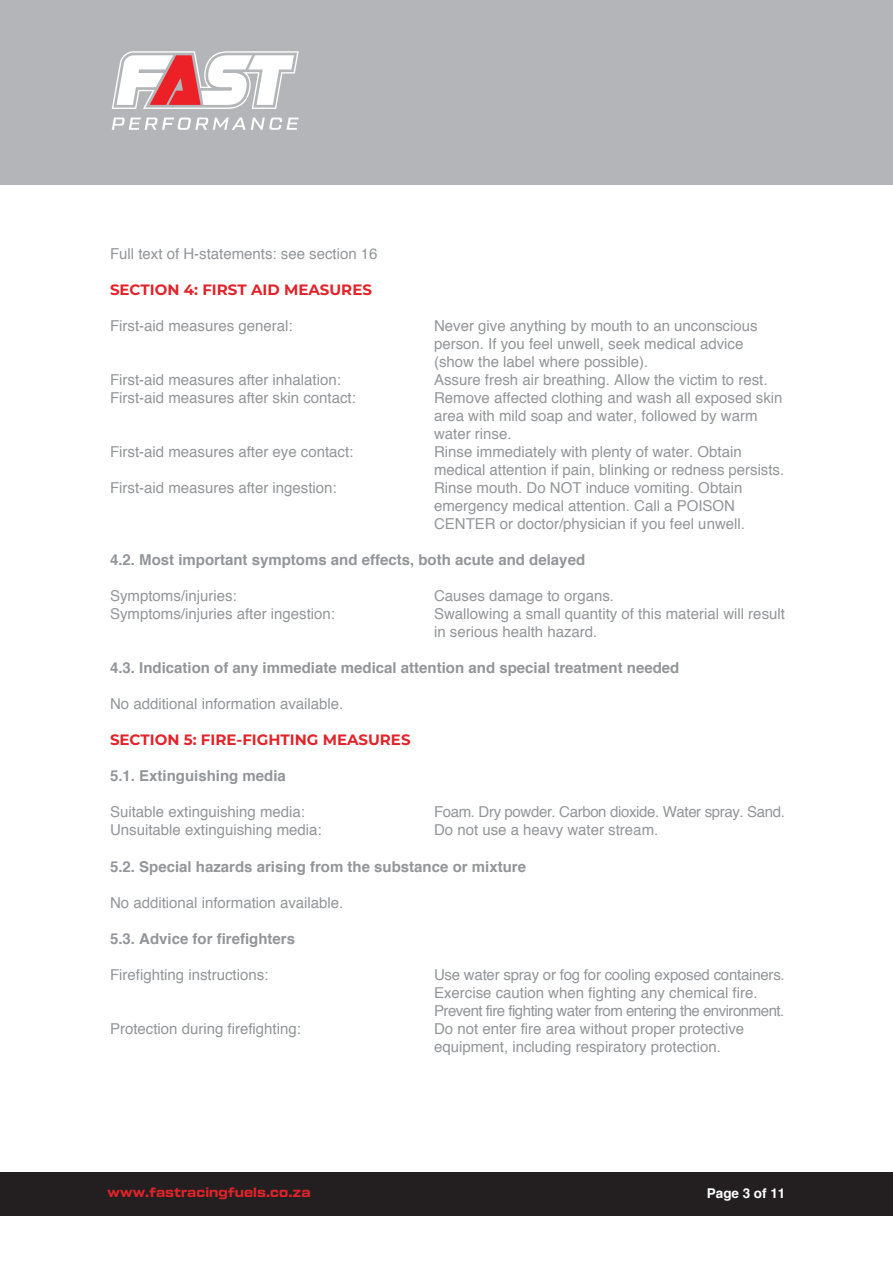
<style>
.page{position:relative;width:893px;height:1263px;background:#fff}
.page>*{position:absolute;margin:0;border:0;box-sizing:border-box;transform-origin:0 0}
.t1{font:15px/18px "Helvetica";color:#939598}
.t2{font:700 15px "Helvetica";color:#939598}
.t3{font:700 15px "Montserrat";color:#e1232a}
.t4{font:15px "Helvetica";letter-spacing:-.025em;color:#939598}
.t5{font:13.5px "Tactic Sans Bld";letter-spacing:.005em;color:#e1232a}
.t6{font:700 13.5px "Helvetica";letter-spacing:-.005em;color:#fff}
</style>
<div class="page">
<div style="left:0;top:1172px;width:893px;height:44px;background:#231f20"></div>
<div style="left:0;top:0;width:893px;height:185px;background:#b3b5b8"></div>
<svg style="left:112px;top:51px;width:187px;height:58px"></svg>
<svg style="left:112px;top:118px;width:187px;height:12px"></svg>
<p class="t1" style="left:110px;top:246px;width:269px">Full text of H-statements: see section 16</p>
<p class="t3" style="left:110px;top:279px;width:263px">SECTION 4: FIRST AID MEASURES</p>
<p class="t1" style="left:110px;top:318px;width:184px">First-aid measures general:</p>
<p class="t1" style="left:434px;top:318px;width:325px">Never give anything by mouth to an unconscious person. If you feel unwell, seek medical advice (show the label where possible).</p>
<p class="t1" style="left:110px;top:372px;width:232px">First-aid measures after inhalation:</p>
<p class="t1" style="left:434px;top:372px;width:335px">Assure fresh air breathing. Allow the victim to rest.</p>
<p class="t1" style="left:110px;top:390px;width:247px">First-aid measures after skin contact:</p>
<p class="t1" style="left:434px;top:390px;width:350px">Remove affected clothing and wash all exposed skin area with mild soap and water, followed by warm water rinse.</p>
<p class="t1" style="left:110px;top:444px;width:245px">First-aid measures after eye contact:</p>
<p class="t1" style="left:434px;top:444px;width:352px">Rinse immediately with plenty of water. Obtain medical attention if pain, blinking or redness persists.</p>
<p class="t1" style="left:110px;top:480px;width:228px">First-aid measures after ingestion:</p>
<p class="t1" style="left:434px;top:480px;width:312px">Rinse mouth. Do NOT induce vomiting. Obtain emergency medical attention. Call a POISON<br>CENTER or doctor/physician if you feel unwell.</p>
<p class="t2" style="left:110px;top:548px;width:477px">4.2. Most important symptoms and effects, both acute and delayed</p>
<p class="t1" style="left:110px;top:588px;width:128px">Symptoms/injuries:</p>
<p class="t1" style="left:434px;top:588px;width:182px">Causes damage to organs.</p>
<p class="t1" style="left:110px;top:606px;width:227px">Symptoms/injuries after ingestion:</p>
<p class="t1" style="left:434px;top:606px;width:352px">Swallowing a small quantity of this material will result in serious health hazard.</p>
<p class="t2" style="left:110px;top:656px;width:571px">4.3. Indication of any immediate medical attention and special treatment needed</p>
<p class="t1" style="left:110px;top:696px;width:235px">No additional information available.</p>
<p class="t3" style="left:110px;top:729px;width:302px">SECTION 5: FIRE-FIGHTING MEASURES</p>
<p class="t2" style="left:110px;top:764px;width:177px">5.1. Extinguishing media</p>
<p class="t1" style="left:110px;top:804px;width:197px">Suitable extinguishing media:</p>
<p class="t4" style="left:434px;top:801px;width:352px">Foam. Dry powder. Carbon dioxide. Water spray. Sand.</p>
<p class="t1" style="left:110px;top:822px;width:213px">Unsuitable extinguishing media:</p>
<p class="t1" style="left:434px;top:822px;width:226px">Do not use a heavy water stream.</p>
<p class="t2" style="left:110px;top:854px;width:417px">5.2. Special hazards arising from the substance or mixture</p>
<p class="t1" style="left:110px;top:894px;width:235px">No additional information available.</p>
<p class="t2" style="left:110px;top:926px;width:187px">5.3. Advice for firefighters</p>
<p class="t1" style="left:110px;top:966px;width:160px">Firefighting instructions:</p>
<p class="t1" style="left:434px;top:966px;width:352px">Use water spray or fog for cooling exposed containers.<br>Exercise caution when fighting any chemical fire.<br>Prevent fire fighting water from entering the environment.</p>
<p class="t1" style="left:110px;top:1020px;width:192px">Protection during firefighting:</p>
<p class="t1" style="left:434px;top:1020px;width:312px">Do not enter fire area without proper protective equipment, including respiratory protection.</p>
<p class="t5" style="left:108px;top:1186px;width:204px">www.fastracingfuels.co.za</p>
<p class="t6" style="left:707px;top:1182px;width:80px">Page 3 of 11</p>
</div>
